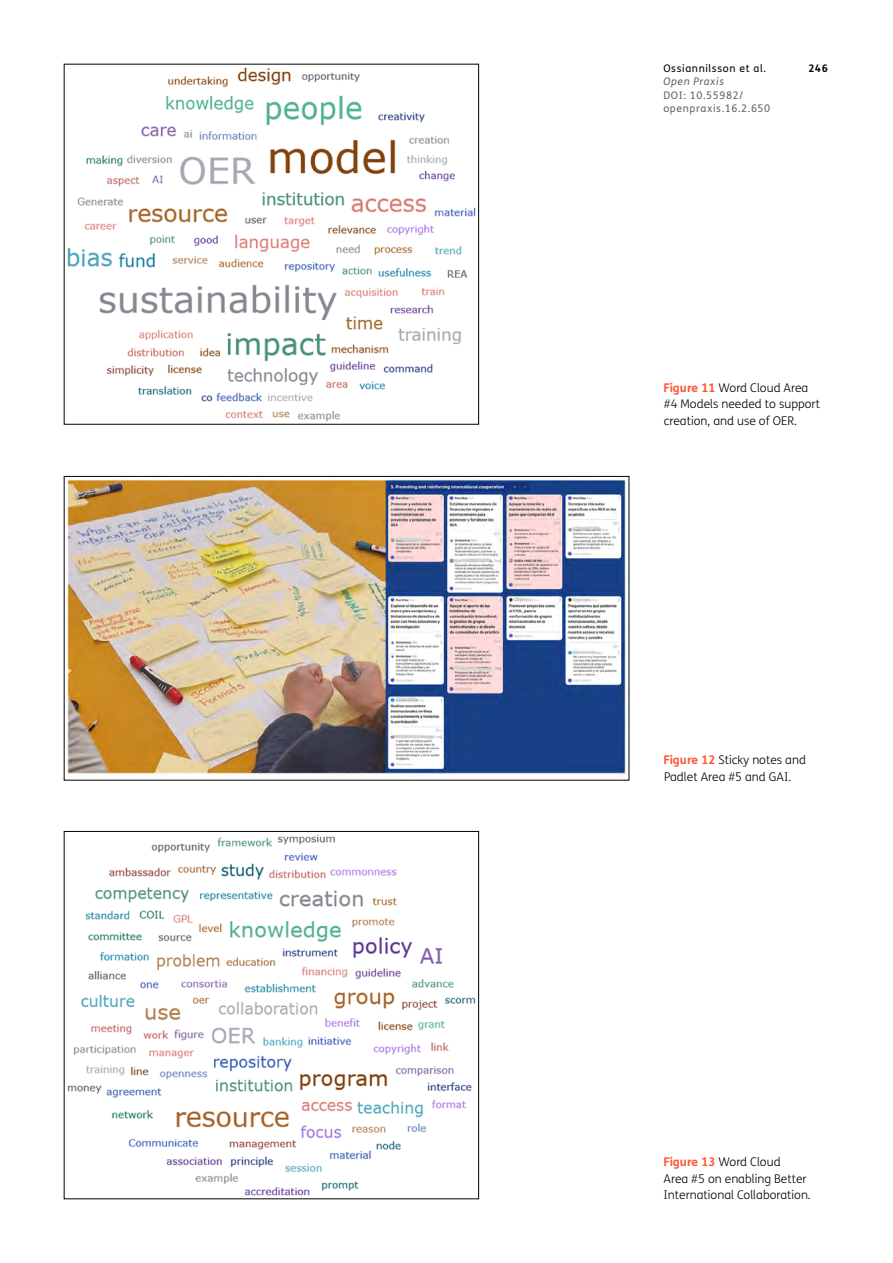
<style>
.page{position:relative;width:893px;height:1263px;background:#fff}
.page>*{position:absolute;margin:0;border:0;box-sizing:border-box;transform-origin:0 0}
.Figure_copy{font:300 12px/16.5px "FS Me";color:#000}
.t1{font:10.5px/13.5px "FS Me";letter-spacing:.06em;color:#646363}
.t2{font:10.5px "FS Me";letter-spacing:.06em;color:#000}
.t3{font:italic 10.5px "FS Me";letter-spacing:.06em;color:#646363}
.t4{font:700 10.5px "FS Me";color:#000}
.s1{font-weight:700;color:#ff5733}
</style>
<div class="page">
<img style="left:67px;top:67px;width:409px;height:355px">
<img style="left:67px;top:479px;width:559px;height:298px">
<div style="left:64px;top:476px;width:565px;height:304px;border:1px solid #000"></div>
<img style="left:67px;top:834px;width:409px;height:362px">
<div style="left:64px;top:831px;width:415px;height:368px;border:1px solid #000"></div>
<p class="t2" style="left:663px;top:62px;width:104px">Ossiannilsson et al.</p>
<p class="t4" style="left:809px;top:61px;width:21px">246</p>
<p class="t3" style="left:663px;top:75px;width:62px">Open Praxis</p>
<p class="t1" style="left:663px;top:88px;width:108px">DOI: 10.55982/ openpraxis.16.2.650</p>
<p class="Figure_copy" style="left:663px;top:379px;width:158px"><span class="s1">Figure 11</span> Word Cloud Area #4 Models needed to support creation, and use of OER.</p>
<p class="Figure_copy" style="left:663px;top:752px;width:144px"><span class="s1">Figure 12</span> Sticky notes and<br>Padlet Area #5 and GAI.</p>
<p class="Figure_copy" style="left:663px;top:1154px;width:149px"><span class="s1">Figure 13</span> Word Cloud<br>Area #5 on enabling Better<br>International Collaboration.</p>
</div>
